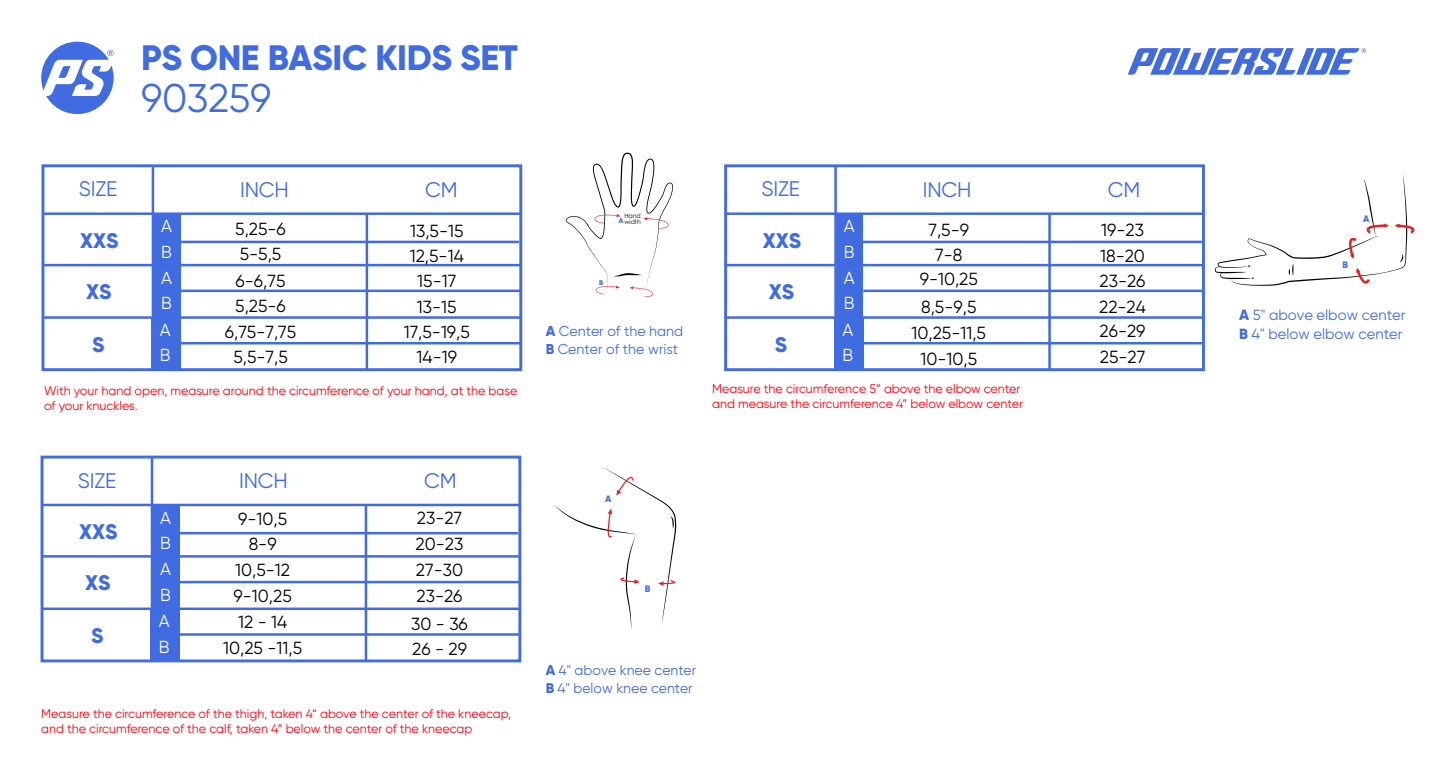
<style>
.page{position:relative;width:1434px;height:783px;background:#fff}
.page>*{position:absolute;margin:0;border:0;box-sizing:border-box;transform-origin:0 0}
.t1{font:40px "Gilroy";letter-spacing:-.005em;color:#416be0}
.t2{font:800 35.25px "Gilroy";letter-spacing:-.01em;color:#416be0}
.t3{font:21px "Gilroy";letter-spacing:-.01em;color:#416be0}
.t4{font:800 21px "Gilroy";letter-spacing:-.01em;color:#416be0}
.t5{font:17.5px/25.2px "Gilroy";color:#000;text-align:center}
.t6{font:17.5px/26px "Gilroy";color:#010101;text-align:center}
.t7{font:17.25px/25.8px "Gilroy";color:#fff;text-align:justify}
.t8{font:14.75px/19.2px "Gilroy";color:#416be0}
.t9{font:14.25px/18.5px "Gilroy";color:#416be0}
.t10{font:14px/18.2px "Gilroy";color:#416be0}
.t11{font:12.5px/15px "Gilroy";color:#ff000d}
.t12{font:800 9.25px "Gilroy";color:#416be0}
.t13{font:800 6.75px "Gilroy";color:#416be0}
.t14{font:6.25px/5.5px "Century Gothic";color:#000;text-align:right}
.s1{font-family:"Gilroy";font-weight:800;font-size:6.75px;color:#416be0}
.s2{font-weight:800}
</style>
<div class="page">
<svg style="left:565px;top:152px;width:108px;height:145px"></svg>
<svg style="left:553px;top:466px;width:124px;height:164px"></svg>
<svg style="left:1215px;top:175px;width:200px;height:111px"></svg>
<hr style="left:43px;top:264px;width:478px;height:2px;background:#416be0">
<hr style="left:43px;top:212px;width:478px;height:3px;background:#416be0">
<div style="left:41px;top:164px;width:481px;height:207px;border:3px solid #416be0"></div>
<hr style="left:152px;top:166px;width:2px;height:150px;background:#416be0">
<hr style="left:366px;top:214px;width:2px;height:155px;background:#416be0">
<div style="left:153px;top:214px;width:28px;height:51px;background:#416be0"></div>
<hr style="left:179px;top:241px;width:340px;height:2px;background:#416be0">
<div style="left:153px;top:265px;width:28px;height:51px;background:#416be0"></div>
<div style="left:152px;top:317px;width:29px;height:51px;background:#416be0"></div>
<hr style="left:181px;top:289px;width:340px;height:3px;background:#416be0">
<hr style="left:43px;top:316px;width:478px;height:3px;background:#416be0">
<hr style="left:181px;top:342px;width:340px;height:2px;background:#416be0">
<hr style="left:42px;top:555px;width:478px;height:2px;background:#416be0">
<hr style="left:42px;top:503px;width:478px;height:3px;background:#416be0">
<div style="left:41px;top:455px;width:480px;height:207px;border:3px solid #416be0"></div>
<hr style="left:151px;top:457px;width:2px;height:150px;background:#416be0">
<hr style="left:365px;top:505px;width:2px;height:155px;background:#416be0">
<div style="left:152px;top:505px;width:28px;height:51px;background:#416be0"></div>
<hr style="left:178px;top:532px;width:340px;height:2px;background:#416be0">
<div style="left:152px;top:556px;width:28px;height:51px;background:#416be0"></div>
<div style="left:151px;top:608px;width:29px;height:52px;background:#416be0"></div>
<hr style="left:180px;top:580px;width:340px;height:3px;background:#416be0">
<hr style="left:42px;top:607px;width:478px;height:3px;background:#416be0">
<hr style="left:180px;top:633px;width:340px;height:2px;background:#416be0">
<hr style="left:726px;top:264px;width:477px;height:2px;background:#416be0">
<hr style="left:726px;top:212px;width:477px;height:3px;background:#416be0">
<div style="left:724px;top:164px;width:481px;height:207px;border:3px solid #416be0"></div>
<hr style="left:834px;top:166px;width:3px;height:150px;background:#416be0">
<hr style="left:1048px;top:214px;width:3px;height:155px;background:#416be0">
<div style="left:835px;top:214px;width:28px;height:51px;background:#416be0"></div>
<hr style="left:861px;top:241px;width:341px;height:2px;background:#416be0">
<div style="left:835px;top:265px;width:28px;height:51px;background:#416be0"></div>
<div style="left:834px;top:317px;width:29px;height:51px;background:#416be0"></div>
<hr style="left:863px;top:289px;width:340px;height:3px;background:#416be0">
<hr style="left:726px;top:316px;width:477px;height:3px;background:#416be0">
<hr style="left:863px;top:342px;width:340px;height:2px;background:#416be0">
<svg style="left:1127px;top:48px;width:239px;height:27px"></svg>
<svg style="left:41px;top:42px;width:73px;height:72px"></svg>
<h2 class="t2" style="left:141px;top:36px;width:378px">PS ONE BASIC KIDS SET</h2>
<h1 class="t1" style="left:141px;top:74px;width:132px">903259</h1>
<h3 class="t3" style="left:79px;top:176px;width:40px">SIZE</h3>
<h3 class="t3" style="left:240px;top:176px;width:50px">INCH</h3>
<h3 class="t3" style="left:425px;top:176px;width:34px">CM</h3>
<h3 class="t7" style="left:160px;top:213px;width:14px">A B A B A B</h3>
<h3 class="t5" style="left:235px;top:216px;width:52px;text-align:left">5,25-6<br>5-5,5</h3>
<h3 class="t5" style="left:225px;top:268px;width:73px">6-6,75<br>5,25-6<br>6,75-7,75<br>5,5-7,5</h3>
<h3 class="t5" style="left:404px;top:217px;width:68px">13,5-15<br>12,5-14<br>15-17<br>13-15<br>17,5-19,5<br>14-19</h3>
<h3 class="t4" style="left:80px;top:227px;width:40px">XXS</h3>
<h3 class="t4" style="left:86px;top:278px;width:27px">XS</h3>
<h3 class="t4" style="left:92px;top:331px;width:14px">S</h3>
<p class="t14" style="left:619px;top:213px;width:24px">Hand<br><span class="s1">A</span> width</p>
<p class="t13" style="left:599px;top:278px;width:6px">B</p>
<p class="t9" style="left:546px;top:321px;width:139px"><span class="s2">A</span> Center of the hand<br><span class="s2">B</span> Center of the wrist</p>
<h3 class="t3" style="left:761px;top:176px;width:40px">SIZE</h3>
<h3 class="t3" style="left:923px;top:176px;width:50px">INCH</h3>
<h3 class="t3" style="left:1108px;top:176px;width:34px">CM</h3>
<h3 class="t7" style="left:842px;top:213px;width:14px">A B A B A B</h3>
<h3 class="t5" style="left:928px;top:217px;width:42px">7,5-9</h3>
<h3 class="t5" style="left:1101px;top:217px;width:44px">19-23</h3>
<h3 class="t5" style="left:935px;top:242px;width:29px">7-8</h3>
<h3 class="t5" style="left:1100px;top:243px;width:46px">18-20</h3>
<h3 class="t5" style="left:920px;top:266px;width:60px">9-10,25</h3>
<h3 class="t5" style="left:1099px;top:268px;width:48px">23-26</h3>
<h3 class="t5" style="left:921px;top:294px;width:57px">8,5-9,5</h3>
<h3 class="t5" style="left:1099px;top:294px;width:48px">22-24</h3>
<h3 class="t4" style="left:763px;top:227px;width:40px">XXS</h3>
<h3 class="t4" style="left:769px;top:278px;width:27px">XS</h3>
<h3 class="t4" style="left:775px;top:331px;width:14px">S</h3>
<h3 class="t5" style="left:1099px;top:318px;width:48px;text-align:left">26-29<br>25-27</h3>
<h3 class="t5" style="left:911px;top:320px;width:76px;line-height:26px">10,25-11,5<br>10-10,5</h3>
<p class="t11" style="left:44px;top:383px;width:475px">With your hand open, measure around the circumference of your hand, at the base of your knuckles.</p>
<p class="t11" style="left:712px;top:380px;width:312px">Measure the circumference 5” above the elbow center and measure the circumference 4” below elbow center</p>
<h3 class="t3" style="left:78px;top:467px;width:40px">SIZE</h3>
<h3 class="t3" style="left:239px;top:467px;width:50px">INCH</h3>
<h3 class="t3" style="left:424px;top:467px;width:34px">CM</h3>
<h3 class="t7" style="left:159px;top:504px;width:14px">A B A B A B</h3>
<h3 class="t6" style="left:234px;top:505px;width:60px">9-10,5<br>8-9<br>10,5-12<br>9-10,25</h3>
<h3 class="t6" style="left:416px;top:504px;width:49px;text-align:justify">23-27<br>20-23<br>27-30<br>23-26</h3>
<h3 class="t4" style="left:79px;top:518px;width:40px">XXS</h3>
<h3 class="t4" style="left:85px;top:570px;width:27px">XS</h3>
<h3 class="t4" style="left:91px;top:622px;width:14px">S</h3>
<h3 class="t6" style="left:223px;top:609px;width:80px">12 - 14<br>10,25 -11,5</h3>
<h3 class="t6" style="left:411px;top:611px;width:58px;text-align:left">30 - 36<br>26 - 29</h3>
<p class="t11" style="left:41px;top:706px;width:471px">Measure the circumference of the thigh, taken 4“ above the center of the kneecap, and the circumference of the calf, taken 4” below the center of the kneecap</p>
<p class="t12" style="left:605px;top:492px;width:8px">A</p>
<p class="t12" style="left:645px;top:582px;width:7px">B</p>
<p class="t10" style="left:546px;top:661px;width:152px"><span class="s2">A</span> 4" above knee center<br><span class="s2">B</span> 4" below knee center</p>
<p class="t12" style="left:1363px;top:213px;width:8px">A</p>
<p class="t12" style="left:1342px;top:258px;width:7px">B</p>
<p class="t8" style="left:1239px;top:304px;width:168px"><span class="s2">A</span> 5" above elbow center<br><span class="s2">B</span> 4" below elbow center</p>
</div>
